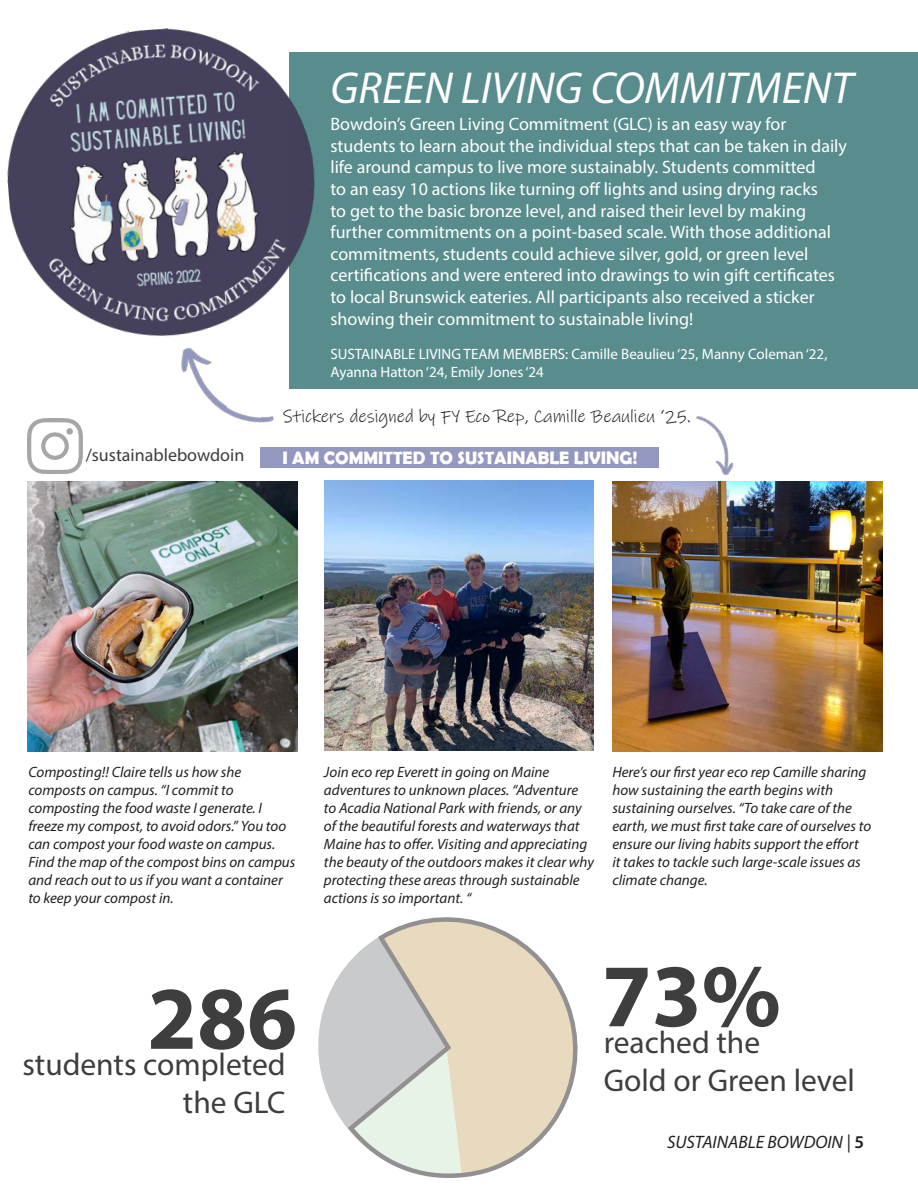
<style>
.page{position:relative;width:918px;height:1188px;background:#fff}
.page>*{position:absolute;margin:0;border:0;box-sizing:border-box;transform-origin:0 0}
.t1{font:700 90px "Myriad Pro";color:#3e3e3f}
.t2{font:italic 45px "Myriad Pro";color:#fff}
.t3{font:31.5px/37.8px "Myriad Pro";color:#3e3e3f;text-align:right}
.t4{font:18px/21.6px "Myriad Pro";color:#fff}
.t5{font:18px "Ink Free";color:#231f20}
.t6{font:700 18px "Berlin Sans FB Demi";color:#fff}
.t7{font:italic 18px "Myriad Pro";color:#231f20}
.t8{font:18px "Myriad Pro";color:#3e3e3f}
.t9{font:italic 15px/18px "Myriad Pro";color:#231f20}
.t10{font:15px/18px "Myriad Pro";color:#fff}
.s1{font-style:normal}
.s2{font-weight:600;font-style:normal}
</style>
<div class="page">
<svg style="left:318px;top:967px;width:27px;height:158px"></svg>
<svg style="left:345px;top:917px;width:233px;height:261px"></svg>
<img style="left:27px;top:482px;width:270px;height:270px">
<img style="left:324px;top:481px;width:270px;height:270px">
<img style="left:612px;top:482px;width:270px;height:270px">
<div style="left:289px;top:52px;width:629px;height:337px;background:#588c8d"></div>
<img style="left:7px;top:28px;width:308px;height:307px">
<img style="left:141px;top:310px;width:154px;height:151px">
<img style="left:658px;top:416px;width:128px;height:117px">
<img style="left:27px;top:419px;width:55px;height:55px">
<div style="left:261px;top:448px;width:398px;height:20px;background:#9497bf"></div>
<p class="t2" style="left:330px;top:60px;width:524px">GREEN LIVING COMMITMENT</p>
<p class="t4" style="left:330px;top:113px;width:518px">Bowdoin’s Green Living Commitment (GLC) is an easy way for students to learn about the individual steps that can be taken in daily life around campus to live more sustainably. Students committed<br>to an easy 10 actions like turning off lights and using drying racks<br>to get to the basic bronze level, and raised their level by making further commitments on a point-based scale. With those additional commitments, students could achieve silver, gold, or green level certifications and were entered into drawings to win gift certificates to local Brunswick eateries. All participants also received a sticker showing their commitment to sustainable living!</p>
<p class="t8" style="left:86px;top:444px;width:160px">/sustainablebowdoin</p>
<p class="t10" style="left:330px;top:344px;width:498px">SUSTAINABLE LIVING TEAM MEMBERS: Camille Beaulieu ‘25, Manny Coleman ‘22,<br>Ayanna Hatton ‘24, Emily Jones ‘24</p>
<p class="t5" style="left:283px;top:404px;width:409px">Stickers designed by FY Eco Rep, Camille Beaulieu ‘25.</p>
<p class="t6" style="left:282px;top:447px;width:357px">I AM COMMITTED TO SUSTAINABLE LIVING!</p>
<p class="t9" style="left:28px;top:763px;width:269px">Composting!! Claire tells us how she composts on campus. “I commit to composting the food waste I generate. I freeze my compost, to avoid odors.” You too can compost your food waste on campus.<br>Find the map of the compost bins on campus and reach out to us if you want a container to keep your compost in.</p>
<p class="t9" style="left:612px;top:763px;width:260px">Here’s our first year eco rep Camille sharing how sustaining the earth begins with sustaining ourselves. “To take care of the earth, we must first take care of ourselves to ensure our living habits support the effort<br>it takes to tackle such large-scale issues as climate change.</p>
<p class="t9" style="left:324px;top:763px;width:272px">Join eco rep Everett in going on Maine adventures to unknown places. “Adventure to Acadia National Park with friends, or any of the beautiful forests and waterways that Maine has to offer. Visiting and appreciating the beauty of the outdoors makes it clear why protecting these areas through sustainable actions is so important. “</p>
<p class="t1" style="left:147px;top:960px;width:151px">286</p>
<h3 class="t3" style="left:22px;top:1045px;width:265px">students completed the GLC</h3>
<p class="t1" style="left:602px;top:937px;width:181px">73%</p>
<p class="t3" style="left:604px;top:1023px;width:158px">reached the</p>
<p class="t3" style="left:604px;top:1061px;width:253px">Gold or Green level</p>
<p class="t7" style="left:667px;top:1130px;width:198px">SUSTAINABLE BOWDOIN <span class="s1">|</span> <span class="s2">5</span></p>
</div>
